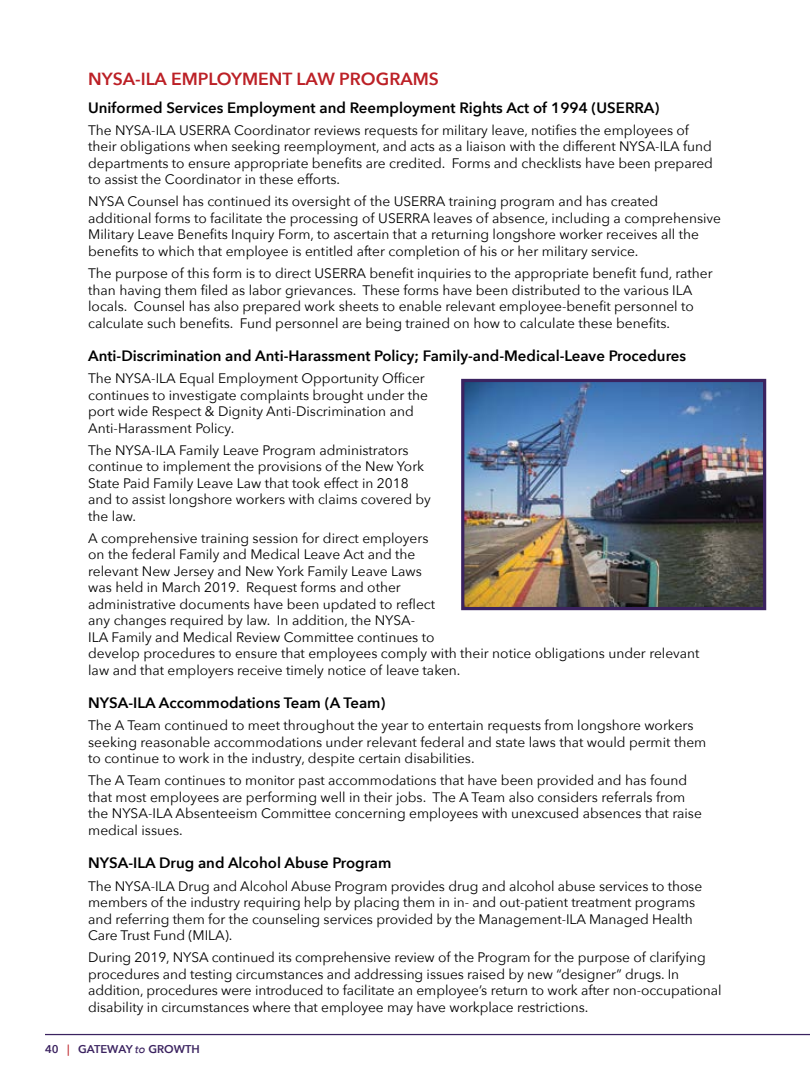
<style>
.page{position:relative;width:810px;height:1080px;background:#fff}
.page>*{position:absolute;margin:0;border:0;box-sizing:border-box;transform-origin:0 0}
.t1{font:600 17.5px "Avenir Next";color:#bc2026}
.t2{font:600 15px "Avenir Next";color:#000}
.t3{font:13.75px/16.5px "Avenir Next";color:#000}
.t4{font:600 11.25px "Avenir Next";color:#3b2360}
.s1{font-weight:500;color:#bc2026}
.s2{font-weight:500;font-style:italic}
</style>
<div class="page">
<hr style="left:45px;top:1034px;width:765px;height:1px;background:#3b2360">
<img style="left:465px;top:383px;width:297px;height:223px">
<div style="left:461px;top:379px;width:305px;height:231px;border:3px solid #3b2360"></div>
<p class="t1" style="left:88px;top:64px;width:352px">NYSA-ILA EMPLOYMENT LAW PROGRAMS</p>
<p class="t2" style="left:88px;top:95px;width:573px">Uniformed Services Employment and Reemployment Rights Act of 1994 (USERRA)</p>
<p class="t3" style="left:88px;top:121px;width:626px">The NYSA-ILA USERRA Coordinator reviews requests for military leave, notifies the employees of their obligations when seeking reemployment, and acts as a liaison with the different NYSA-ILA fund departments to ensure appropriate benefits are credited. Forms and checklists have been prepared to assist the Coordinator in these efforts.</p>
<p class="t3" style="left:88px;top:193px;width:634px">NYSA Counsel has continued its oversight of the USERRA training program and has created additional forms to facilitate the processing of USERRA leaves of absence, including a comprehensive Military Leave Benefits Inquiry Form, to ascertain that a returning longshore worker receives all the benefits to which that employee is entitled after completion of his or her military service.</p>
<p class="t3" style="left:88px;top:265px;width:626px">The purpose of this form is to direct USERRA benefit inquiries to the appropriate benefit fund, rather than having them filed as labor grievances. These forms have been distributed to the various ILA locals. Counsel has also prepared work sheets to enable relevant employee-benefit personnel to calculate such benefits. Fund personnel are being trained on how to calculate these benefits.</p>
<p class="t2" style="left:88px;top:343px;width:599px">Anti-Discrimination and Anti-Harassment Policy; Family-and-Medical-Leave Procedures</p>
<p class="t3" style="left:88px;top:370px;width:341px">The NYSA-ILA Equal Employment Opportunity Officer continues to investigate complaints brought under the port wide Respect &amp; Dignity Anti-Discrimination and Anti-Harassment Policy.</p>
<p class="t3" style="left:88px;top:441px;width:344px">The NYSA-ILA Family Leave Program administrators continue to implement the provisions of the New York State Paid Family Leave Law that took effect in 2018 and to assist longshore workers with claims covered by the law.</p>
<p class="t3" style="left:88px;top:529px;width:613px">A comprehensive training session for direct employers<br>on the federal Family and Medical Leave Act and the<br>relevant New Jersey and New York Family Leave Laws<br>was held in March 2019. Request forms and other<br>administrative documents have been updated to reflect<br>any changes required by law. In addition, the NYSA-<br>ILA Family and Medical Review Committee continues to<br>develop procedures to ensure that employees comply with their notice obligations under relevant law and that employers receive timely notice of leave taken.</p>
<p class="t2" style="left:88px;top:690px;width:299px">NYSA-ILA Accommodations Team (A Team)</p>
<p class="t3" style="left:88px;top:717px;width:620px">The A Team continued to meet throughout the year to entertain requests from longshore workers seeking reasonable accommodations under relevant federal and state laws that would permit them to continue to work in the industry, despite certain disabilities.</p>
<p class="t3" style="left:88px;top:772px;width:615px">The A Team continues to monitor past accommodations that have been provided and has found that most employees are performing well in their jobs. The A Team also considers referrals from the NYSA-ILA Absenteeism Committee concerning employees with unexcused absences that raise medical issues.</p>
<p class="t2" style="left:88px;top:850px;width:305px">NYSA-ILA Drug and Alcohol Abuse Program</p>
<p class="t3" style="left:88px;top:877px;width:616px">The NYSA-ILA Drug and Alcohol Abuse Program provides drug and alcohol abuse services to those members of the industry requiring help by placing them in in- and out-patient treatment programs and referring them for the counseling services provided by the Management-ILA Managed Health Care Trust Fund (MILA).</p>
<p class="t3" style="left:88px;top:949px;width:635px">During 2019, NYSA continued its comprehensive review of the Program for the purpose of clarifying procedures and testing circumstances and addressing issues raised by new “designer” drugs. In addition, procedures were introduced to facilitate an employee’s return to work after non-occupational disability in circumstances where that employee may have workplace restrictions.</p>
<p class="t4" style="left:45px;top:1039px;width:156px">40 <span class="s1">|</span> GATEWAY <span class="s2">to</span> GROWTH</p>
</div>
